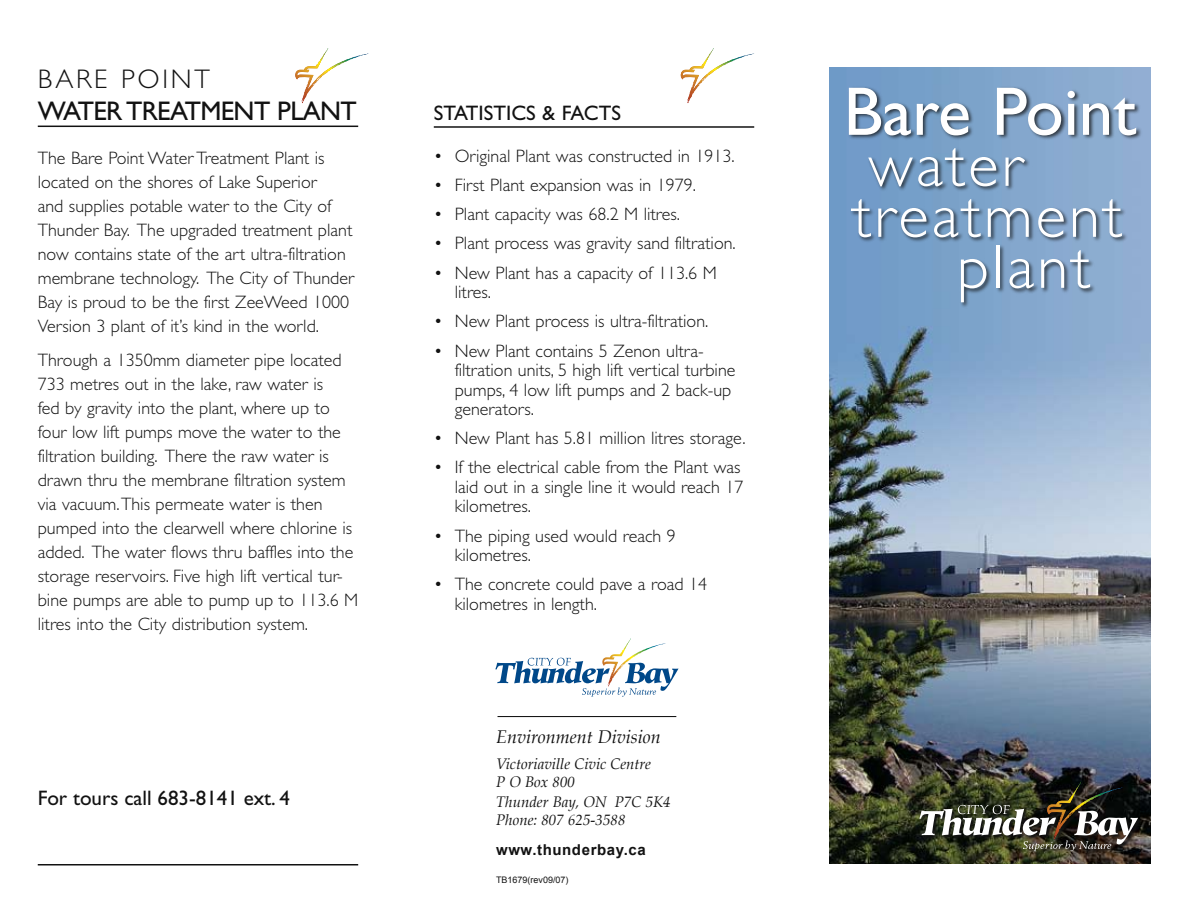
<style>
.page{position:relative;width:1188px;height:918px;background:#fff}
.page>*{position:absolute;margin:0;border:0;box-sizing:border-box;transform-origin:0 0}
.t1{font:69px "Gill Sans";color:#fff}
.t2{font:300 63px "Gill Sans";letter-spacing:.05em;color:#fff}
.t3{font:27px "Gill Sans";letter-spacing:-.025em;color:#121212}
.t4{font:300 27px "Gill Sans";letter-spacing:.1em;color:#121212}
.t5{font:21px "Gill Sans";color:#121212}
.t6{font:300 18px/24px "Gill Sans";color:#121212}
.t7{font:italic 18px "Palatino";color:#121212}
.t8{font:italic 15px/18px "Palatino";color:#121212}
.t9{font:700 15px "Arial";letter-spacing:.04em;color:#121212}
.t10{font:9px "Arial";color:#121212}
</style>
<div class="page">
<img style="left:830px;top:68px;width:320px;height:796px">
<hr style="left:38px;top:864px;width:320px;height:2px;background:#121212">
<hr style="left:434px;top:126px;width:320px;height:2px;background:#121212">
<svg style="left:704px;top:54px;width:49px;height:23px"></svg>
<svg style="left:318px;top:54px;width:49px;height:23px"></svg>
<svg style="left:495px;top:643px;width:184px;height:54px"></svg>
<hr style="left:498px;top:716px;width:178px;height:1px;background:#121212">
<div style="left:847px;top:86px;width:295px;height:223px;background:#121212;opacity:.75"></div>
<hr style="left:38px;top:126px;width:320px;height:1px;background:#121212">
<svg style="left:919px;top:781px;width:224px;height:76px"></svg>
<img style="left:919px;top:787px;width:219px;height:64px">
<h3 class="t4" style="left:38px;top:64px;width:174px">BARE POINT</h3>
<h3 class="t3" style="left:38px;top:96px;width:321px">WATER TREATMENT PLANT</h3>
<p class="t6" style="left:38px;top:147px;width:318px">The Bare Point Water Treatment Plant is located on the shores of Lake Superior<br>and supplies potable water to the City of Thunder Bay. The upgraded treatment plant now contains state of the art ultra-filtration membrane technology. The City of Thunder Bay is proud to be the first ZeeWeed 1000<br>Version 3 plant of it’s kind in the world.</p>
<p class="t6" style="left:38px;top:348px;width:322px">Through a 1350mm diameter pipe located 733 metres out in the lake, raw water is<br>fed by gravity into the plant, where up to four low lift pumps move the water to the filtration building. There the raw water is drawn thru the membrane filtration system via vacuum. This permeate water is then pumped into the clearwell where chlorine is added. The water flows thru baffles into the storage reservoirs. Five high lift vertical tur&shy;bine pumps are able to pump up to 113.6 M litres into the City distribution system.</p>
<p class="t5" style="left:38px;top:786px;width:254px">For tours call 683-8141 ext. 4</p>
<p class="t5" style="left:434px;top:101px;width:189px">Statistics &amp; FACTS</p>
<p class="t6" style="left:434px;top:144px;width:303px">• Original Plant was constructed in 1913.</p>
<p class="t6" style="left:434px;top:173px;width:264px">• First Plant expansion was in 1979.</p>
<p class="t6" style="left:434px;top:202px;width:248px">• Plant capacity was 68.2 M litres.</p>
<p class="t6" style="left:434px;top:232px;width:303px">• Plant process was gravity sand filtration.</p>
<p class="t6" style="left:455px;top:263px;width:264px;line-height:19.5px;text-indent:-21px">• New Plant has a capacity of 113.6 M litres.</p>
<p class="t6" style="left:434px;top:309px;width:276px">• New Plant process is ultra-filtration.</p>
<p class="t6" style="left:455px;top:341px;width:282px;line-height:19.5px;text-indent:-21px">• New Plant contains 5 Zenon ultra&shy;filtration units, 5 high lift vertical turbine pumps, 4 low lift pumps and 2 back-up generators.</p>
<p class="t6" style="left:434px;top:426px;width:313px">• New Plant has 5.81 million litres storage.</p>
<p class="t6" style="left:455px;top:458px;width:290px;line-height:19.5px;text-indent:-21px">• If the electrical cable from the Plant was laid out in a single line it would reach 17 kilometres.</p>
<p class="t6" style="left:455px;top:526px;width:223px;line-height:19.5px;text-indent:-21px">• The piping used would reach 9 kilometres.</p>
<p class="t6" style="left:455px;top:575px;width:254px;line-height:19.8px;text-indent:-21px">• The concrete could pave a road 14 kilometres in length.</p>
<p class="t7" style="left:496px;top:726px;width:166px">Environment Division</p>
<p class="t8" style="left:496px;top:756px;width:156px">Victoriaville Civic Centre<br>P O Box 800</p>
<p class="t8" style="left:496px;top:794px;width:176px">Thunder Bay, ON P7C 5K4<br>Phone: 807 625-3588</p>
<p class="t9" style="left:496px;top:842px;width:151px">www.thunderbay.ca</p>
<p class="t10" style="left:496px;top:874px;width:74px">TB1679(rev09/07)</p>
<h1 class="t1" style="left:844px;top:72px;width:294px">Bare Point</h1>
<h2 class="t2" style="left:868px;top:129px;width:156px">water</h2>
<h2 class="t2" style="left:852px;top:180px;width:271px">treatment</h2>
<h2 class="t2" style="left:957px;top:231px;width:135px">plant</h2>
</div>
